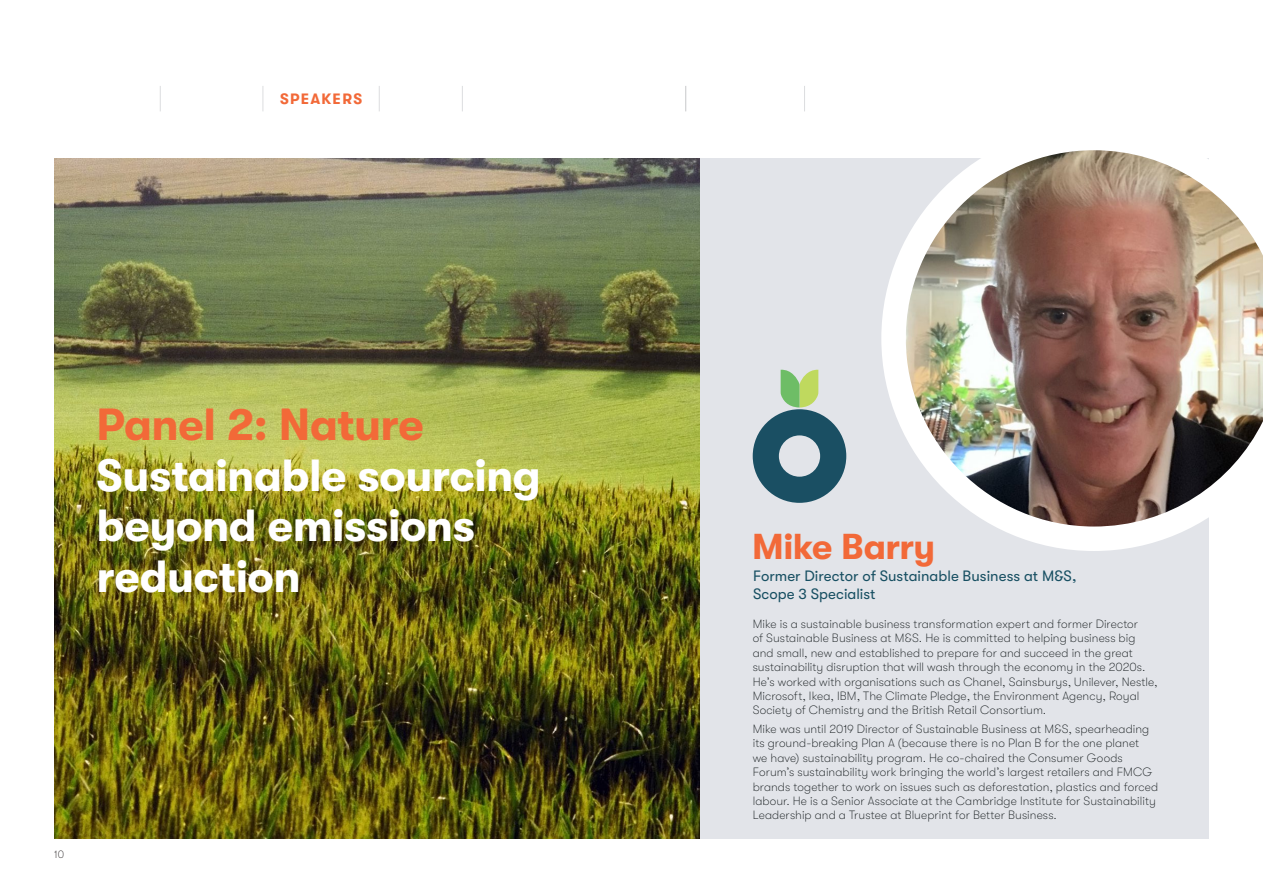
<style>
.page{position:relative;width:1263px;height:893px;background:#fff}
.page>*{position:absolute;margin:0;border:0;box-sizing:border-box;transform-origin:0 0}
.t1{font:700 45px/51px "GT Walsheim";letter-spacing:-.01em;color:#fff}
.t2{font:700 45px "GT Walsheim";letter-spacing:-.01em;color:#f26938}
.t3{font:700 36px "GT Walsheim";letter-spacing:-.015em;color:#f26938}
.t4{font:15px/18px "GT Walsheim";letter-spacing:.005em;color:#174f62}
.t5{font:700 15px "GT Walsheim";letter-spacing:.09em;color:#f26938}
.t6{font:100 12px/14.4px "GT Walsheim";letter-spacing:.005em;color:#141a1c}
.t7{font:100 10.5px "GT Walsheim";color:#231f20}
</style>
<div class="page">
<div style="left:54px;top:159px;width:1155px;height:680px;background:#e2e4e9"></div>
<img style="left:54px;top:159px;width:645px;height:680px">
<svg style="left:753px;top:369px;width:93px;height:134px"></svg>
<svg style="left:881px;top:158px;width:312px;height:393px"></svg>
<img style="left:906px;top:150px;width:357px;height:376px">
<svg style="left:160px;top:86px;width:1px;height:25px"></svg>
<svg style="left:263px;top:86px;width:1px;height:25px"></svg>
<svg style="left:379px;top:86px;width:1px;height:25px"></svg>
<svg style="left:462px;top:86px;width:1px;height:25px"></svg>
<svg style="left:685px;top:86px;width:1px;height:25px"></svg>
<svg style="left:804px;top:86px;width:1px;height:25px"></svg>
<p class="t5" style="left:280px;top:91px;width:84px">SPEAKERS</p>
<h1 class="t2" style="left:97px;top:399px;width:329px">Panel 2: Nature</h1>
<h1 class="t1" style="left:97px;top:449px;width:446px">Sustainable sourcing beyond emissions reduction</h1>
<p class="t7" style="left:54px;top:848px;width:12px">10</p>
<h2 class="t3" style="left:752px;top:527px;width:185px">Mike Barry</h2>
<p class="t4" style="left:753px;top:567px;width:325px">Former Director of Sustainable Business at M&amp;S,<br>Scope 3 Specialist</p>
<p class="t6" style="left:753px;top:617px;width:406px">Mike is a sustainable business transformation expert and former Director<br>of Sustainable Business at M&amp;S. He is committed to helping business big and small, new and established to prepare for and succeed in the great sustainability disruption that will wash through the economy in the 2020s.<br>He’s worked with organisations such as Chanel, Sainsburys, Unilever, Nestle, Microsoft, Ikea, IBM, The Climate Pledge, the Environment Agency, Royal Society of Chemistry and the British Retail Consortium.</p>
<p class="t6" style="left:753px;top:722px;width:407px">Mike was until 2019 Director of Sustainable Business at M&amp;S, spearheading its ground-breaking Plan A (because there is no Plan B for the one planet<br>we have) sustainability program. He co-chaired the Consumer Goods Forum’s sustainability work bringing the world’s largest retailers and FMCG brands together to work on issues such as deforestation, plastics and forced labour. He is a Senior Associate at the Cambridge Institute for Sustainability Leadership and a Trustee at Blueprint for Better Business.</p>
</div>
